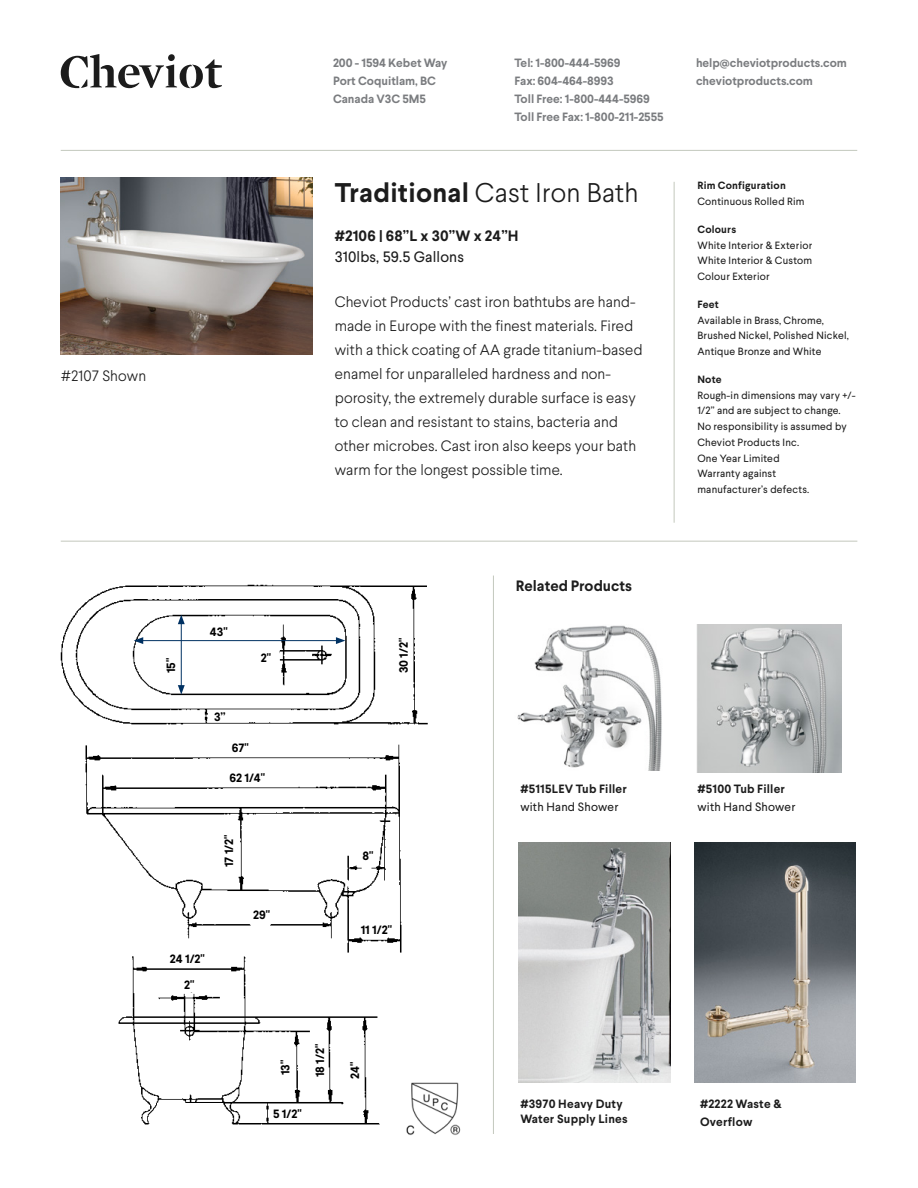
<style>
.page{position:relative;width:918px;height:1188px;background:#fff}
.page>*{position:absolute;margin:0;border:0;box-sizing:border-box;transform-origin:0 0}
.t1{font:300 27px "Larsseit";letter-spacing:.01em;color:#1c1c1c}
.t2{font:16.5px "Cronos Pro Bold Subh";color:#000}
.t3{font:300 15px/24px "Larsseit";letter-spacing:.01em;color:#1c1c1c}
.t4{font:15px/32.4px "Cronos Pro";color:#000;text-align:center}
.t5{font:700 15px "Larsseit";color:#1c1c1c}
.t6{font:15px "Larsseit";letter-spacing:.01em;color:#1c1c1c}
.t7{font:700 12px/18px "Larsseit";color:#7a7c7f}
.t8{font:700 12px/15px "Larsseit";letter-spacing:.02em;color:#1c1c1c}
.t9{font:700 12px/26.1px "Larsseit";color:#000;text-align:center}
.t10{font:12px "Larsseit";letter-spacing:.02em;color:#1c1c1c}
.t11{font:10.5px/15.8px "Larsseit";letter-spacing:.02em;color:#1c1c1c}
.t12{font:700 10.5px "Larsseit";letter-spacing:.02em;color:#1c1c1c}
.s1{font-weight:700}
</style>
<div class="page">
<hr style="left:61px;top:150px;width:796px;height:1px;background:#c3c8bd">
<svg style="left:61px;top:54px;width:161px;height:34px"></svg>
<svg style="left:60px;top:584px;width:368px;height:541px"></svg>
<div style="left:158px;top:1103px;width:65px;height:20px;background:#fff"></div>
<hr style="left:141px;top:640px;width:197px;height:1px;background:#003162">
<svg style="left:134px;top:637px;width:9px;height:7px"></svg>
<svg style="left:336px;top:637px;width:9px;height:7px"></svg>
<hr style="left:181px;top:622px;width:1px;height:66px;background:#003162">
<svg style="left:178px;top:615px;width:7px;height:9px"></svg>
<svg style="left:178px;top:685px;width:7px;height:10px"></svg>
<div style="left:190px;top:622px;width:57px;height:17px;background:#fff"></div>
<div style="left:212px;top:739px;width:57px;height:16px;background:#fff"></div>
<div style="left:219px;top:769px;width:57px;height:16px;background:#fff"></div>
<div style="left:220px;top:822px;width:17px;height:57px;background:#fff"></div>
<div style="left:354px;top:847px;width:24px;height:17px;background:#fff"></div>
<div style="left:364px;top:920px;width:24px;height:17px;background:#fff"></div>
<div style="left:160px;top:949px;width:55px;height:17px;background:#fff"></div>
<div style="left:167px;top:975px;width:44px;height:17px;background:#fff"></div>
<div style="left:272px;top:1105px;width:43px;height:17px;background:#fff"></div>
<div style="left:276px;top:1046px;width:17px;height:43px;background:#fff"></div>
<div style="left:311px;top:1039px;width:17px;height:43px;background:#fff"></div>
<div style="left:346px;top:1049px;width:17px;height:43px;background:#fff"></div>
<div style="left:235px;top:906px;width:53px;height:17px;background:#fff"></div>
<div style="left:222px;top:648px;width:57px;height:17px;background:#fff"></div>
<div style="left:212px;top:710px;width:37px;height:12px;background:#fff"></div>
<div style="left:162px;top:645px;width:16px;height:40px;background:#fff"></div>
<div style="left:394px;top:633px;width:17px;height:45px;background:#fff"></div>
<div style="left:36px;top:888px;width:111px;height:61px;background:#fff"></div>
<div style="left:36px;top:1105px;width:92px;height:51px;background:#fff"></div>
<img style="left:61px;top:178px;width:251px;height:176px">
<hr style="left:674px;top:182px;width:1px;height:341px;background:#c3c8bd">
<hr style="left:61px;top:541px;width:796px;height:1px;background:#c3c8bd">
<hr style="left:493px;top:576px;width:1px;height:558px;background:#c3c8bd">
<img style="left:399px;top:1072px;width:62px;height:64px">
<img style="left:517px;top:625px;width:145px;height:146px">
<img style="left:696px;top:624px;width:146px;height:148px">
<img style="left:518px;top:842px;width:153px;height:240px">
<img style="left:694px;top:842px;width:161px;height:240px">
<p class="t3" style="left:61px;top:364px;width:86px">#2107 Shown</p>
<p class="t7" style="left:333px;top:54px;width:116px">200 - 1594 Kebet Way<br>Port Coquitlam, BC<br>Canada V3C 5M5</p>
<p class="t7" style="left:514px;top:54px;width:151px">Tel: 1-800-444-5969<br>Fax: 604-464-8993<br>Toll Free: 1-800-444-5969<br>Toll Free Fax: 1-800-211-2555</p>
<p class="t7" style="left:696px;top:54px;width:152px">help@cheviotproducts.com cheviotproducts.com</p>
<h1 class="t1" style="left:335px;top:176px;width:305px"><span class="s1">Traditional</span> Cast Iron Bath</h1>
<p class="t5" style="left:335px;top:226px;width:185px">#2106 | 68”L x 30”W x 24”H</p>
<p class="t6" style="left:335px;top:247px;width:131px">310lbs, 59.5 Gallons</p>
<p class="t3" style="left:335px;top:290px;width:309px">Cheviot Products’ cast iron bathtubs are hand&shy;made in Europe with the finest materials. Fired with a thick coating of AA grade titanium-based enamel for unparalleled hardness and non&shy;porosity, the extremely durable surface is easy to clean and resistant to stains, bacteria and other microbes. Cast iron also keeps your bath warm for the longest possible time.</p>
<p class="t12" style="left:697px;top:179px;width:90px">Rim Configuration</p>
<p class="t11" style="left:697px;top:194px;width:109px">Continuous Rolled Rim</p>
<p class="t12" style="left:697px;top:222px;width:40px">Colours</p>
<p class="t11" style="left:697px;top:237px;width:116px;text-align:justify">White Interior &amp; Exterior White Interior &amp; Custom Colour Exterior</p>
<p class="t12" style="left:697px;top:297px;width:23px">Feet</p>
<p class="t11" style="left:697px;top:312px;width:153px">Available in Brass, Chrome,<br>Brushed Nickel, Polished Nickel,<br>Antique Bronze and White</p>
<p class="t12" style="left:697px;top:372px;width:26px">Note</p>
<p class="t11" style="left:697px;top:387px;width:160px">Rough-in dimensions may vary +/-<br>1/2” and are subject to change.<br>No responsibility is assumed by<br>Cheviot Products Inc.<br>One Year Limited<br>Warranty against<br>manufacturer’s defects.</p>
<p class="t4" style="left:155px;top:673px;width:20px;rotate:-90deg">15”</p>
<p class="t9" style="left:158px;top:673px;width:17px;rotate:-90deg">15"</p>
<p class="t4" style="left:203px;top:614px;width:20px">43”</p>
<p class="t9" style="left:210px;top:619px;width:19px">43"</p>
<p class="t4" style="left:245px;top:640px;width:36px">2 3/8”</p>
<p class="t9" style="left:261px;top:645px;width:12px">2"</p>
<p class="t9" style="left:214px;top:704px;width:13px">3”</p>
<p class="t4" style="left:231px;top:731px;width:29px">68”<br>62”</p>
<p class="t9" style="left:232px;top:735px;width:19px">67"</p>
<p class="t9" style="left:229px;top:765px;width:37px">62 1/4"</p>
<p class="t4" style="left:215px;top:873px;width:43px;rotate:-90deg">18 1/2”</p>
<p class="t9" style="left:216px;top:867px;width:34px;rotate:-90deg">17 1/2"</p>
<p class="t4" style="left:249px;top:898px;width:20px">29”</p>
<p class="t9" style="left:253px;top:902px;width:18px">29"</p>
<p class="t4" style="left:170px;top:942px;width:43px">24 1/4”</p>
<p class="t9" style="left:170px;top:945px;width:36px">24 1/2"<br>2"</p>
<p class="t4" style="left:388px;top:675px;width:43px;rotate:-90deg">30 1/2”</p>
<p class="t9" style="left:391px;top:673px;width:37px;rotate:-90deg">30 1/2"</p>
<p class="t9" style="left:362px;top:843px;width:12px">8"</p>
<p class="t4" style="left:358px;top:842px;width:19px">*8”</p>
<p class="t9" style="left:361px;top:916px;width:33px">11 1/2"</p>
<p class="t4" style="left:365px;top:914px;width:20px">10”</p>
<p class="t9" style="left:307px;top:1077px;width:35px;rotate:-90deg">18 1/2"</p>
<p class="t4" style="left:304px;top:1069px;width:20px;rotate:-90deg">19”</p>
<p class="t4" style="left:271px;top:1078px;width:20px;rotate:-90deg">13”</p>
<p class="t4" style="left:339px;top:1079px;width:20px;rotate:-90deg">24”</p>
<p class="t9" style="left:272px;top:1075px;width:17px;rotate:-90deg">13"</p>
<p class="t9" style="left:342px;top:1079px;width:19px;rotate:-90deg">24"</p>
<p class="t4" style="left:276px;top:1097px;width:14px">5”</p>
<p class="t9" style="left:273px;top:1101px;width:30px">5 1/2"</p>
<p class="t2" style="left:484px;top:574px;width:161px">68” x 30” Wide x 24” Tall</p>
<p class="t5" style="left:516px;top:576px;width:118px">Related Products</p>
<p class="t8" style="left:520px;top:781px;width:108px">#5115LEV Tub Filler</p>
<p class="t10" style="left:520px;top:799px;width:100px">with Hand Shower</p>
<p class="t8" style="left:697px;top:781px;width:89px">#5100 Tub Filler</p>
<p class="t10" style="left:697px;top:799px;width:100px">with Hand Shower</p>
<p class="t8" style="left:520px;top:1096px;width:109px">#3970 Heavy Duty<br>Water Supply Lines</p>
<p class="t8" style="left:700px;top:1095px;width:83px;line-height:18px">#2222 Waste &amp;<br>Overflow</p>
</div>
